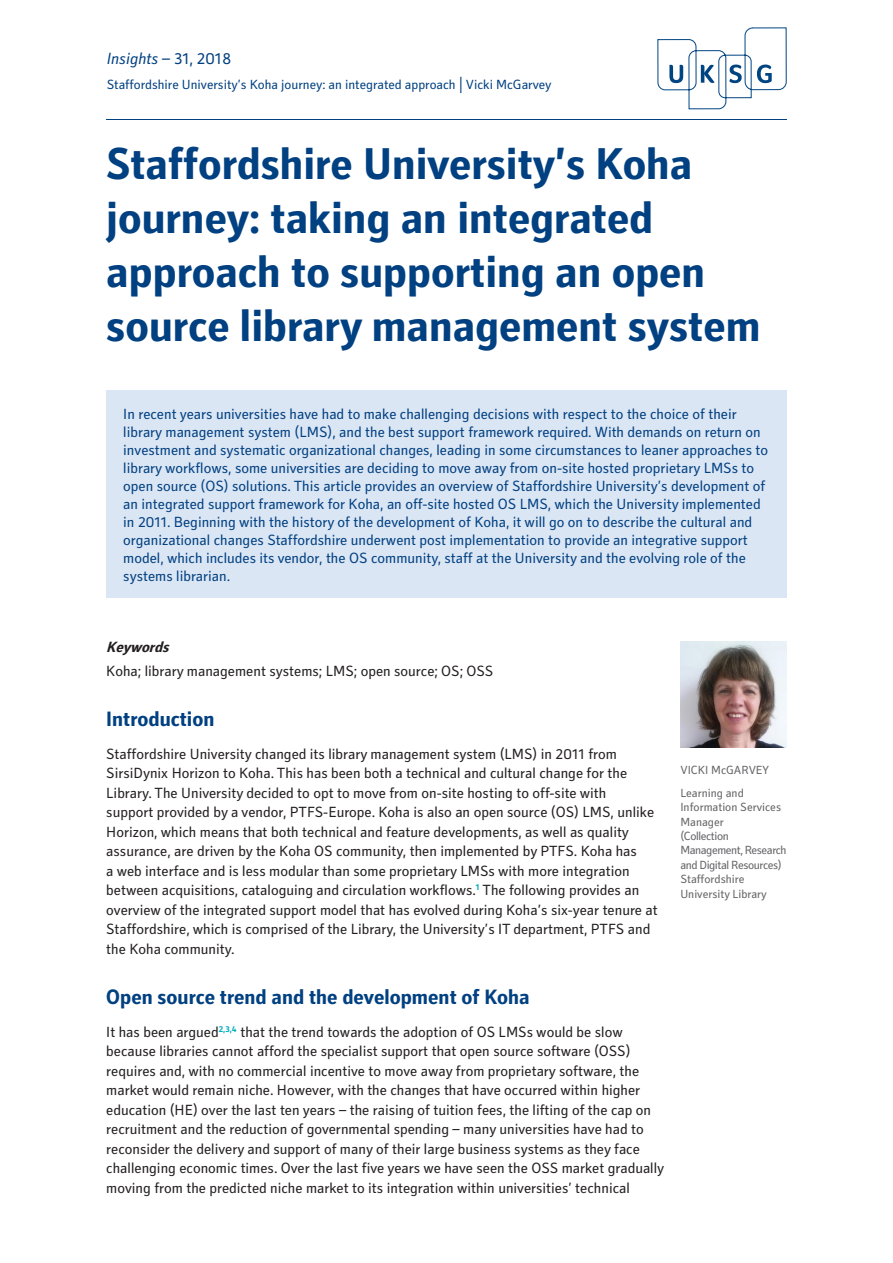
<style>
.page{position:relative;width:893px;height:1263px;background:#fff}
.page>*{position:absolute;margin:0;border:0;box-sizing:border-box;transform-origin:0 0}
.Main_Headline{font:700 45px/54px "Secca Std";color:#014081}
.A-Style_Heading{font:700 21px "Secca Std";color:#014081}
.Title_-_Series_-_Dat{font:italic 16.5px "Secca Std";color:#014081}
.Body{font:15px/19.5px "Secca Std";color:#231f20}
.Extract_Box{font:15px/18px "Secca Std";color:#014081}
.C-Style_Heading_BI{font:italic 700 15px "Secca Std";color:#231f20}
.Title_-_Aiuthor{font:13.5px "Secca Std";color:#014081}
.t1{font:12px/14.4px "Secca Std";color:#636366}
.t2{font:12px/14.4px "Secca Std";letter-spacing:-.035em;color:#636366}
.s1{font-style:normal}
</style>
<div class="page">
<div style="left:106px;top:390px;width:681px;height:208px;background:#dbe6f4"></div>
<hr style="left:106px;top:119px;width:681px;height:1px;background:#014081">
<svg style="left:657px;top:27px;width:130px;height:82px"></svg>
<img style="left:680px;top:641px;width:107px;height:107px">
<p class="Title_-_Series_-_Dat" style="left:107px;top:49px;width:126px">Insights <span class="s1">– 31, 2018</span></p>
<p class="Title_-_Aiuthor" style="left:107px;top:77px;width:446px">Staffordshire University’s Koha journey: an integrated approach | Vicki McGarvey</p>
<p class="Main_Headline" style="left:106px;top:139px;width:656px">Staffordshire University’s Koha journey: taking an integrated approach to supporting an open source library management system</p>
<p class="Extract_Box" style="left:123px;top:405px;width:646px">In recent years universities have had to make challenging decisions with respect to the choice of their library management system (LMS), and the best support framework required. With demands on return on investment and systematic organizational changes, leading in some circumstances to leaner approaches to library workflows, some universities are deciding to move away from on-site hosted proprietary LMSs to open source (OS) solutions. This article provides an overview of Staffordshire University’s development of an integrated support framework for Koha, an off-site hosted OS LMS, which the University implemented in 2011. Beginning with the history of the development of Koha, it will go on to describe the cultural and organizational changes Staffordshire underwent post implementation to provide an integrative support model, which includes its vendor, the OS community, staff at the University and the evolving role of the systems librarian.</p>
<p class="C-Style_Heading_BI" style="left:106px;top:638px;width:68px">Keywords</p>
<p class="Body" style="left:106px;top:661px;width:389px">Koha; library management systems; LMS; open source; OS; OSS</p>
<p class="A-Style_Heading" style="left:106px;top:707px;width:110px">Introduction</p>
<p class="Body" style="left:106px;top:744px;width:553px">Staffordshire University changed its library management system (LMS) in 2011 from SirsiDynix Horizon to Koha. This has been both a technical and cultural change for the Library. The University decided to opt to move from on-site hosting to off-site with<br>support provided by a vendor, PTFS-Europe. Koha is also an open source (OS) LMS, unlike Horizon, which means that both technical and feature developments, as well as quality assurance, are driven by the Koha OS community, then implemented by PTFS. Koha has<br>a web interface and is less modular than some proprietary LMSs with more integration between acquisitions, cataloguing and circulation workflows.<sup>1</sup> The following provides an overview of the integrated support model that has evolved during Koha’s six-year tenure at Staffordshire, which is comprised of the Library, the University’s IT department, PTFS and the Koha community.</p>
<p class="A-Style_Heading" style="left:106px;top:985px;width:425px">Open source trend and the development of Koha</p>
<p class="Body" style="left:106px;top:1022px;width:559px">It has been argued<sup>2,3,4</sup> that the trend towards the adoption of OS LMSs would be slow because libraries cannot afford the specialist support that open source software (OSS) requires and, with no commercial incentive to move away from proprietary software, the market would remain niche. However, with the changes that have occurred within higher education (HE) over the last ten years – the raising of tuition fees, the lifting of the cap on recruitment and the reduction of governmental spending – many universities have had to reconsider the delivery and support of many of their large business systems as they face challenging economic times. Over the last five years we have seen the OSS market gradually moving from the predicted niche market to its integration within universities’ technical</p>
<p class="t1" style="left:680px;top:763px;width:90px">VICKI McGARVEY</p>
<p class="t1" style="left:680px;top:786px;width:102px">Learning and<br>Information Services<br>Manager</p>
<p class="t2" style="left:680px;top:829px;width:108px">(Collection<br>Management, Research and Digital Resources)</p>
<p class="t1" style="left:680px;top:872px;width:88px">Staffordshire<br>University Library</p>
</div>
